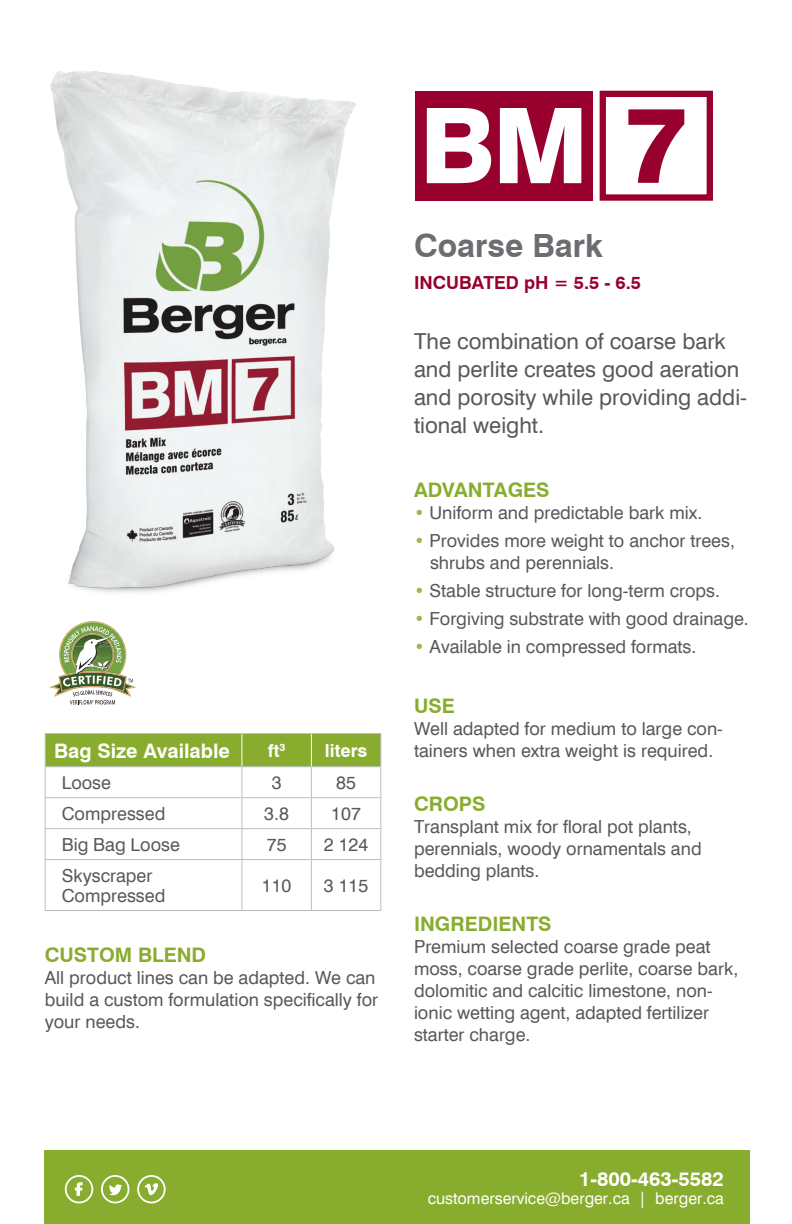
<style>
.page{position:relative;width:792px;height:1224px;background:#fff}
.page>*{position:absolute;margin:0;border:0;box-sizing:border-box;transform-origin:0 0}
.t1{font:700 32px "Swiss 721 BT";color:#6c6d70}
.t2{font:22px/28px "Swiss 721 BT";color:#57585a}
.t3{font:700 20px "Swiss 721 BT";color:#88ac2e}
.t4{font:700 20px "Swiss 721 BT";color:#fff}
.t5{font:18px/22px "Swiss 721 BT";color:#57585a}
.t6{font:700 18px "Swiss 721 BT";color:#98012d}
.t7{font:700 18px "Swiss 721 BT";color:#fff}
.t8{font:16px "Swiss 721 BT";color:#fff}
.s1{color:#9cb852}
</style>
<div class="page">
<svg style="left:628px;top:109px;width:56px;height:74px"></svg>
<div style="left:600px;top:91px;width:113px;height:110px;border:6px solid #98012d"></div>
<div style="left:415px;top:91px;width:178px;height:110px;background:#98012d"></div>
<svg style="left:427px;top:108px;width:154px;height:75px"></svg>
<img style="left:50px;top:71px;width:306px;height:522px">
<div style="left:46px;top:734px;width:334px;height:32px;background:#88ac2e"></div>
<hr style="left:45px;top:733px;width:197px;height:1px;background:#bcbdc0">
<hr style="left:45px;top:734px;width:1px;height:32px;background:#bcbdc0">
<hr style="left:242px;top:733px;width:69px;height:1px;background:#bcbdc0">
<hr style="left:311px;top:733px;width:70px;height:1px;background:#bcbdc0">
<hr style="left:380px;top:734px;width:1px;height:32px;background:#bcbdc0">
<hr style="left:45px;top:766px;width:197px;height:1px;background:#bcbdc0">
<hr style="left:45px;top:767px;width:1px;height:30px;background:#bcbdc0">
<hr style="left:242px;top:766px;width:69px;height:1px;background:#bcbdc0">
<hr style="left:241px;top:767px;width:1px;height:30px;background:#bcbdc0">
<hr style="left:311px;top:766px;width:70px;height:1px;background:#bcbdc0">
<hr style="left:311px;top:767px;width:1px;height:30px;background:#bcbdc0">
<hr style="left:380px;top:767px;width:1px;height:30px;background:#bcbdc0">
<hr style="left:45px;top:797px;width:197px;height:1px;background:#bcbdc0">
<hr style="left:45px;top:798px;width:1px;height:30px;background:#bcbdc0">
<hr style="left:242px;top:797px;width:69px;height:1px;background:#bcbdc0">
<hr style="left:241px;top:798px;width:1px;height:30px;background:#bcbdc0">
<hr style="left:311px;top:797px;width:70px;height:1px;background:#bcbdc0">
<hr style="left:311px;top:798px;width:1px;height:30px;background:#bcbdc0">
<hr style="left:380px;top:798px;width:1px;height:30px;background:#bcbdc0">
<hr style="left:45px;top:828px;width:197px;height:1px;background:#bcbdc0">
<hr style="left:45px;top:829px;width:1px;height:30px;background:#bcbdc0">
<hr style="left:242px;top:828px;width:69px;height:1px;background:#bcbdc0">
<hr style="left:241px;top:829px;width:1px;height:30px;background:#bcbdc0">
<hr style="left:311px;top:828px;width:70px;height:1px;background:#bcbdc0">
<hr style="left:311px;top:829px;width:1px;height:30px;background:#bcbdc0">
<hr style="left:380px;top:829px;width:1px;height:30px;background:#bcbdc0">
<hr style="left:45px;top:859px;width:197px;height:1px;background:#bcbdc0">
<hr style="left:45px;top:860px;width:1px;height:50px;background:#bcbdc0">
<hr style="left:242px;top:859px;width:69px;height:1px;background:#bcbdc0">
<hr style="left:241px;top:860px;width:1px;height:50px;background:#bcbdc0">
<hr style="left:311px;top:859px;width:70px;height:1px;background:#bcbdc0">
<hr style="left:311px;top:860px;width:1px;height:50px;background:#bcbdc0">
<hr style="left:380px;top:860px;width:1px;height:50px;background:#bcbdc0">
<hr style="left:45px;top:910px;width:197px;height:1px;background:#bcbdc0">
<hr style="left:242px;top:910px;width:69px;height:1px;background:#bcbdc0">
<hr style="left:311px;top:910px;width:70px;height:1px;background:#bcbdc0">
<hr style="left:241px;top:734px;width:1px;height:32px;background:#fff">
<hr style="left:311px;top:734px;width:1px;height:32px;background:#fff">
<div style="left:45px;top:1151px;width:705px;height:73px;background:#88ac2e"></div>
<svg style="left:49px;top:621px;width:87px;height:83px"></svg>
<svg style="left:65px;top:1175px;width:28px;height:28px"></svg>
<svg style="left:101px;top:1175px;width:28px;height:28px"></svg>
<svg style="left:137px;top:1175px;width:29px;height:28px"></svg>
<p class="t4" style="left:54px;top:738px;width:177px">Bag Size Available</p>
<p class="t7" style="left:268px;top:740px;width:19px">ft<sup>3</sup></p>
<p class="t7" style="left:325px;top:740px;width:44px">liters</p>
<p class="t5" style="left:62px;top:771px;width:51px">Loose</p>
<p class="t5" style="left:272px;top:771px;width:11px">3</p>
<p class="t5" style="left:336px;top:771px;width:21px">85</p>
<p class="t5" style="left:62px;top:802px;width:105px">Compressed</p>
<p class="t5" style="left:264px;top:802px;width:26px">3.8</p>
<p class="t5" style="left:331px;top:802px;width:31px">107</p>
<p class="t5" style="left:62px;top:833px;width:120px">Big Bag Loose</p>
<p class="t5" style="left:267px;top:833px;width:21px">75</p>
<p class="t5" style="left:324px;top:833px;width:46px">2 124</p>
<p class="t5" style="left:62px;top:865px;width:105px;line-height:20px">Skyscraper<br>Compressed</p>
<p class="t5" style="left:262px;top:874px;width:31px">110</p>
<p class="t5" style="left:324px;top:874px;width:46px">3 115</p>
<p class="t3" style="left:45px;top:943px;width:163px">CUSTOM BLEND</p>
<p class="t5" style="left:45px;top:967px;width:335px">All product lines can be adapted. We can build a custom formulation specifically for your needs.</p>
<h1 class="t1" style="left:414px;top:226px;width:190px">Coarse Bark</h1>
<p class="t6" style="left:414px;top:272px;width:229px">INCUBATED pH = 5.5 - 6.5</p>
<p class="t2" style="left:414px;top:327px;width:335px">The combination of coarse bark and perlite creates good aeration and porosity while providing addi&shy;tional weight.</p>
<p class="t3" style="left:414px;top:478px;width:137px">ADVANTAGES</p>
<p class="t5" style="left:414px;top:501px;width:290px"><span class="s1">•</span> Uniform and predictable bark mix.</p>
<p class="t5" style="left:430px;top:529px;width:307px;text-indent:-16px"><span class="s1">•</span> Provides more weight to anchor trees, shrubs and perennials.</p>
<p class="t5" style="left:414px;top:579px;width:308px"><span class="s1">•</span> Stable structure for long-term crops.</p>
<p class="t5" style="left:414px;top:607px;width:336px"><span class="s1">•</span> Forgiving substrate with good drainage.</p>
<p class="t5" style="left:414px;top:635px;width:284px"><span class="s1">•</span> Available in compressed formats.</p>
<p class="t3" style="left:414px;top:694px;width:42px">USE</p>
<p class="t5" style="left:414px;top:717px;width:310px">Well adapted for medium to large con&shy;tainers when extra weight is required.</p>
<p class="t3" style="left:414px;top:792px;width:73px">CROPS</p>
<p class="t5" style="left:414px;top:815px;width:289px">Transplant mix for floral pot plants, perennials, woody ornamentals and bedding plants.</p>
<p class="t3" style="left:414px;top:912px;width:139px">INGREDIENTS</p>
<p class="t5" style="left:414px;top:935px;width:326px">Premium selected coarse grade peat moss, coarse grade perlite, coarse bark, dolomitic and calcitic limestone, non&shy;ionic wetting agent, adapted fertilizer starter charge.</p>
<p class="t4" style="left:579px;top:1167px;width:146px">1-800-463-5582</p>
<p class="t8" style="left:428px;top:1189px;width:298px">customerservice@berger.ca | berger.ca</p>
</div>
